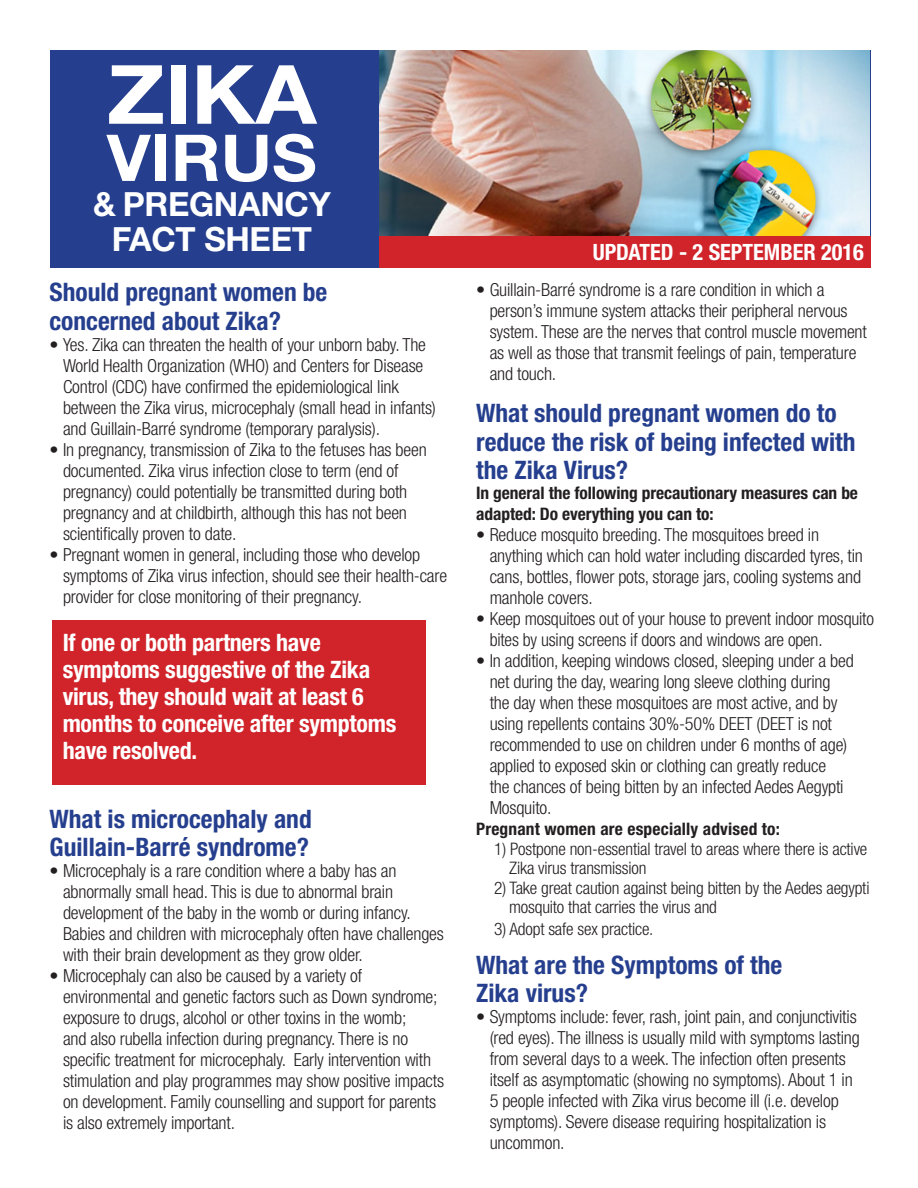
<style>
.page{position:relative;width:918px;height:1188px;background:#fff}
.page>*{position:absolute;margin:0;border:0;box-sizing:border-box;transform-origin:0 0}
.t1{font:700 81.75px "Helvetica Neue LT Std";color:#fff;scale:1.09 1}
.t2{font:700 64.65px "Helvetica Neue LT Std";color:#fff;scale:1.07 1}
.t3{font:700 33.3px "Helvetica Neue LT Std";letter-spacing:-.01em;color:#fff}
.t4{font:700 condensed 25.5px/28.5px "Helvetica Neue LT Std";color:#253f8e}
.t5{font:700 condensed 24px/27px "Helvetica Neue LT Std";letter-spacing:-.01em;color:#fff}
.t6{font:700 condensed 22.5px "Helvetica Neue LT Std";color:#fff}
.t7{font:300 condensed 18px/21px "Helvetica Neue LT Std";letter-spacing:-.01em;color:#231f20}
.t8{font:300 condensed 17.25px/19.5px "Helvetica Neue LT Std";letter-spacing:-.01em;color:#231f20}
.t9{font:700 condensed 17.25px/20.2px "Helvetica Neue LT Std";letter-spacing:-.005em;color:#231f20}
</style>
<div class="page">
<div style="left:50px;top:50px;width:820px;height:217px;background:#253f8e"></div>
<img style="left:379px;top:50px;width:491px;height:186px">
<div style="left:379px;top:236px;width:491px;height:31px;background:#d1232a"></div>
<div style="left:52px;top:621px;width:374px;height:164px;background:#d1232a"></div>
<p class="t1" style="left:107px;top:44px;width:194px">ZIKA</p>
<p class="t2" style="left:107px;top:118px;width:198px">VIRUS</p>
<p class="t3" style="left:93px;top:183px;width:239px">&amp; PREGNANCY</p>
<p class="t3" style="left:112px;top:218px;width:202px">FACT SHEET</p>
<p class="t4" style="left:50px;top:278px;width:279px">Should pregnant women be</p>
<p class="t4" style="left:50px;top:306px;width:233px">concerned about Zika?</p>
<p class="t7" style="left:63px;top:334px;width:375px;text-indent:-14px">• Yes. Zika can threaten the health of your unborn baby. The World Health Organization (WHO) and Centers for Disease Control (CDC) have confirmed the epidemiological link between the Zika virus, microcephaly (small head in infants) and Guillain-Barré syndrome (temporary paralysis).</p>
<p class="t7" style="left:63px;top:439px;width:365px;text-indent:-14px">• In pregnancy, transmission of Zika to the fetuses has been documented. Zika virus infection close to term (end of pregnancy) could potentially be transmitted during both pregnancy and at childbirth, although this has not been scientifically proven to date.</p>
<p class="t7" style="left:63px;top:544px;width:386px;text-indent:-14px">• Pregnant women in general, including those who develop symptoms of Zika virus infection, should see their health-care provider for close monitoring of their pregnancy.</p>
<p class="t5" style="left:63px;top:629px;width:335px">If one or both partners have symptoms suggestive of the Zika virus, they should wait at least 6 months to conceive after symptoms have resolved.</p>
<p class="t4" style="left:50px;top:804px;width:264px">What is microcephaly and</p>
<p class="t4" style="left:50px;top:833px;width:261px">Guillain-Barré syndrome?</p>
<p class="t7" style="left:63px;top:860px;width:382px;text-indent:-14px">• Microcephaly is a rare condition where a baby has an abnormally small head. This is due to abnormal brain development of the baby in the womb or during infancy.<br>Babies and children with microcephaly often have challenges with their brain development as they grow older.</p>
<p class="t7" style="left:63px;top:965px;width:383px;text-indent:-14px">• Microcephaly can also be caused by a variety of environmental and genetic factors such as Down syndrome; exposure to drugs, alcohol or other toxins in the womb;<br>and also rubella infection during pregnancy. There is no specific treatment for microcephaly. Early intervention with stimulation and play programmes may show positive impacts on development. Family counselling and support for parents is also extremely important.</p>
<p class="t6" style="left:593px;top:239px;width:273px">UPDATED - 2 SEPTEMBER 2016</p>
<p class="t7" style="left:490px;top:279px;width:379px;text-indent:-14px">• Guillain-Barré syndrome is a rare condition in which a person’s immune system attacks their peripheral nervous system. These are the nerves that control muscle movement as well as those that transmit feelings of pain, temperature and touch.</p>
<p class="t4" style="left:476px;top:398px;width:381px">What should pregnant women do to reduce the risk of being infected with the Zika Virus?</p>
<p class="t9" style="left:476px;top:483px;width:383px">In general the following precautionary measures can be adapted: Do everything you can to:</p>
<p class="t7" style="left:490px;top:524px;width:375px;text-indent:-14px">• Reduce mosquito breeding. The mosquitoes breed in anything which can hold water including discarded tyres, tin cans, bottles, flower pots, storage jars, cooling systems and manhole covers.</p>
<p class="t7" style="left:490px;top:608px;width:386px;text-indent:-14px">• Keep mosquitoes out of your house to prevent indoor mosquito bites by using screens if doors and windows are open.</p>
<p class="t7" style="left:490px;top:650px;width:366px;text-indent:-14px">• In addition, keeping windows closed, sleeping under a bed net during the day, wearing long sleeve clothing during the day when these mosquitoes are most active, and by using repellents contains 30%-50% DEET (DEET is not recommended to use on children under 6 months of age) applied to exposed skin or clothing can greatly reduce<br>the chances of being bitten by an infected Aedes Aegypti Mosquito.</p>
<p class="t9" style="left:476px;top:819px;width:305px">Pregnant women are especially advised to:</p>
<p class="t8" style="left:509px;top:839px;width:360px;text-indent:-15px">1) Postpone non-essential travel to areas where there is active<br>Zika virus transmission</p>
<p class="t8" style="left:509px;top:878px;width:362px;text-indent:-15px">2) Take great caution against being bitten by the Aedes aegypti mosquito that carries the virus and</p>
<p class="t8" style="left:494px;top:919px;width:161px">3) Adopt safe sex practice.</p>
<p class="t4" style="left:476px;top:950px;width:308px">What are the Symptoms of the</p>
<p class="t4" style="left:476px;top:979px;width:113px">Zika virus?</p>
<p class="t7" style="left:490px;top:1006px;width:372px;text-indent:-14px">• Symptoms include: fever, rash, joint pain, and conjunctivitis (red eyes). The illness is usually mild with symptoms lasting from several days to a week. The infection often presents itself as asymptomatic (showing no symptoms). About 1 in 5 people infected with Zika virus become ill (i.e. develop symptoms). Severe disease requiring hospitalization is uncommon.</p>
</div>
